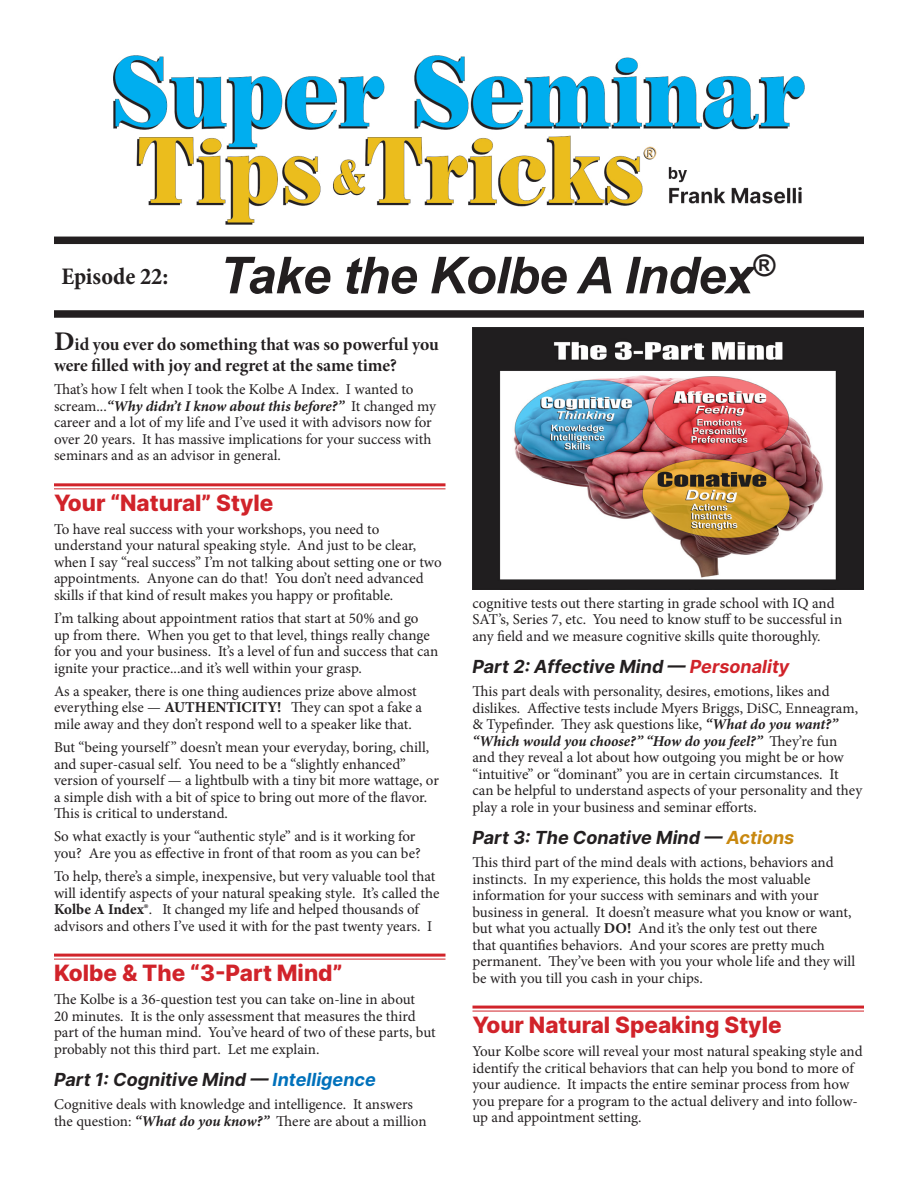
<style>
.page{position:relative;width:918px;height:1188px;background:#fff}
.page>*{position:absolute;margin:0;border:0;box-sizing:border-box;transform-origin:0 0}
.t1{font:italic 700 51px "Arial";letter-spacing:-.02em;color:#231f20}
.t2{font:italic 700 29.7px "Arial";color:#231f20}
.Episode{font:700 condensed 24px "Minion Pro";color:#231f20}
.Header_1{font:800 22.5px "Inter";color:#d1232a}
.Header_3{font:italic 700 18px "Inter";color:#231f20}
._1st_Paragraph{font:18px/21px "Minion Pro Bold Subh";color:#231f20}
.Body_text{font:15px/16.5px "Minion Pro";letter-spacing:-.005em;color:#231f20}
.s1{font-family:"Minion Pro";font-weight:700;font-size:27px}
.s2{font-weight:700;font-style:italic}
.s3{font-weight:700}
.s4{color:#0071bb}
.s5{color:#d1232a}
.s6{color:#c8880f}
</style>
<div class="page">
<hr style="left:54px;top:483px;width:392px;height:3px;background:#d1232a">
<hr style="left:54px;top:488px;width:392px;height:1px;background:#d1232a">
<hr style="left:54px;top:954px;width:392px;height:3px;background:#d1232a">
<hr style="left:54px;top:959px;width:392px;height:1px;background:#d1232a">
<img style="left:113px;top:56px;width:692px;height:169px">
<div style="left:54px;top:237px;width:810px;height:7px;background:#231f20"></div>
<div style="left:54px;top:310px;width:810px;height:8px;background:#231f20"></div>
<hr style="left:472px;top:1006px;width:392px;height:3px;background:#d1232a">
<hr style="left:472px;top:1011px;width:392px;height:1px;background:#d1232a">
<img style="left:472px;top:327px;width:392px;height:263px">
<p class="Episode" style="left:62px;top:260px;width:108px">Episode 22:</p>
<p class="t2" style="left:752px;top:246px;width:23px">®</p>
<p class="t1" style="left:219px;top:241px;width:536px">Take the Kolbe A Index</p>
<p class="_1st_Paragraph" style="left:54px;top:334px;width:386px"><span class="s1">D</span>id you ever do something that was so powerful you were filled with joy and regret at the same time?</p>
<p class="Body_text" style="left:54px;top:381px;width:383px">That’s how I felt when I took the Kolbe A Index. I wanted to scream...<span class="s2">“Why didn’t I know about this before?”</span> It changed my career and a lot of my life and I’ve used it with advisors now for over 20 years. It has massive implications for your success with seminars and as an advisor in general.</p>
<p class="Header_1" style="left:54px;top:486px;width:221px">Your “Natural” Style</p>
<p class="Body_text" style="left:54px;top:521px;width:389px">To have real success with your workshops, you need to understand your natural speaking style. And just to be clear, when I say “real success” I’m not talking about setting one or two appointments. Anyone can do that! You don’t need advanced skills if that kind of result makes you happy or profitable.</p>
<p class="Body_text" style="left:54px;top:610px;width:386px">I’m talking about appointment ratios that start at 50% and go<br>up from there. When you get to that level, things really change for you and your business. It’s a level of fun and success that can ignite your practice...and it’s well within your grasp.</p>
<p class="Body_text" style="left:54px;top:683px;width:370px">As a speaker, there is one thing audiences prize above almost everything else — <span class="s3">AUTHENTICITY!</span> They can spot a fake a mile away and they don’t respond well to a speaker like that.</p>
<p class="Body_text" style="left:54px;top:739px;width:386px">But “being yourself ” doesn’t mean your everyday, boring, chill, and super-casual self. You need to be a “slightly enhanced” version of yourself — a lightbulb with a tiny bit more wattage, or a simple dish with a bit of spice to bring out more of the flavor.<br>This is critical to understand.</p>
<p class="Body_text" style="left:54px;top:828px;width:368px">So what exactly is your “authentic style” and is it working for you? Are you as effective in front of that room as you can be?</p>
<p class="Body_text" style="left:54px;top:868px;width:387px">To help, there’s a simple, inexpensive, but very valuable tool that will identify aspects of your natural speaking style. It’s called the <span class="s3">Kolbe A Index®</span>. It changed my life and helped thousands of advisors and others I’ve used it with for the past twenty years. I</p>
<p class="Header_1" style="left:54px;top:956px;width:290px">Kolbe &amp; The “3-Part Mind”</p>
<p class="Body_text" style="left:54px;top:991px;width:383px">The Kolbe is a 36-question test you can take on-line in about<br>20 minutes. It is the only assessment that measures the third part of the human mind. You’ve heard of two of these parts, but probably not this third part. Let me explain.</p>
<p class="Header_3" style="left:54px;top:1066px;width:323px">Part 1: Cognitive Mind — <span class="s4">Intelligence</span></p>
<p class="Body_text" style="left:54px;top:1096px;width:374px">Cognitive deals with knowledge and intelligence. It answers the question: <span class="s2">“What do you know?”</span> There are about a million</p>
<p class="Body_text" style="left:472px;top:595px;width:371px">cognitive tests out there starting in grade school with IQ and<br>SAT’s, Series 7, etc. You need to know stuff to be successful in any field and we measure cognitive skills quite thoroughly.</p>
<p class="Header_3" style="left:472px;top:653px;width:319px">Part 2: Affective Mind — <span class="s5">Personality</span></p>
<p class="Body_text" style="left:472px;top:683px;width:391px">This part deals with personality, desires, emotions, likes and dislikes. Affective tests include Myers Briggs, DiSC, Enneagram, &amp; Typefinder. They ask questions like, <span class="s2">“What do you want?” “Which would you choose?” “How do you feel?”</span> They’re fun and they reveal a lot about how outgoing you might be or how “intuitive” or “dominant” you are in certain circumstances. It can be helpful to understand aspects of your personality and they play a role in your business and seminar efforts.</p>
<p class="Header_3" style="left:472px;top:824px;width:323px">Part 3: The Conative Mind — <span class="s6">Actions</span></p>
<p class="Body_text" style="left:472px;top:854px;width:384px">This third part of the mind deals with actions, behaviors and instincts. In my experience, this holds the most valuable information for your success with seminars and with your business in general. It doesn’t measure what you know or want, but what you actually <span class="s3">DO!</span> And it’s the only test out there<br>that quantifies behaviors. And your scores are pretty much permanent. They’ve been with you your whole life and they will be with you till you cash in your chips.</p>
<p class="Header_1" style="left:472px;top:1008px;width:311px">Your Natural Speaking Style</p>
<p class="Body_text" style="left:472px;top:1043px;width:392px">Your Kolbe score will reveal your most natural speaking style and identify the critical behaviors that can help you bond to more of your audience. It impacts the entire seminar process from how you prepare for a program to the actual delivery and into follow&shy;up and appointment setting.</p>
</div>
